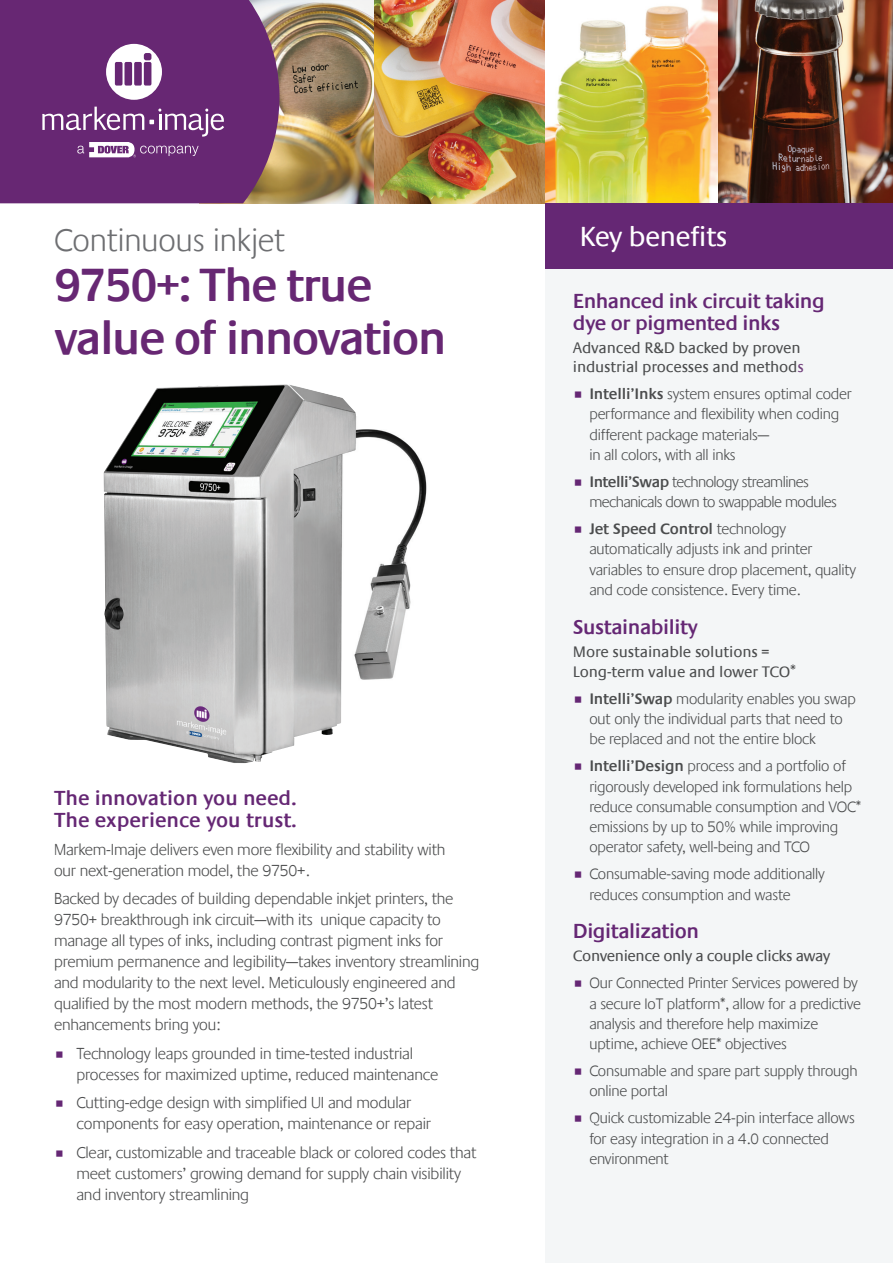
<style>
.page{position:relative;width:893px;height:1263px;background:#fff}
.page>*{position:absolute;margin:0;border:0;box-sizing:border-box;transform-origin:0 0}
.t1{font:600 48px/52.9px "Praxis LT";letter-spacing:-.035em;color:#672773}
.t2{font:300 33px "Praxis LT";color:#6e6f72}
.t3{font:28.5px "Praxis LT";letter-spacing:-.025em;color:#fff}
.t4{font:600 21px/22.5px "Praxis LT";letter-spacing:-.02em;color:#652774}
.t5{font:600 21px/22.5px "Praxis LT";color:#652774}
.t6{font:300 16.5px/21px "Praxis LT";letter-spacing:-.01em;color:#4b4c4d}
.t7{font:300 15.75px/20.2px "Praxis LT";letter-spacing:-.01em;color:#4b4c4d}
.t8{font:15.75px/18.8px "Praxis LT";letter-spacing:-.01em;color:#4b4c4d}
.t9{font:300 15.75px/20.2px "Praxis LT";letter-spacing:-.03em;color:#4b4c4d}
.s1{color:#72407d}
.s2{font-weight:600}
.s3{font-weight:300;font-size:17.25px}
</style>
<div class="page">
<img style="left:373px;top:0;width:173px;height:203px">
<img style="left:279px;top:0;width:94px;height:203px">
<div style="left:0;top:0;width:279px;height:203px;background:#672773"></div>
<div style="left:546px;top:267px;width:347px;height:996px;background:#f4f6f7"></div>
<img style="left:546px;top:0;width:173px;height:203px">
<img style="left:719px;top:0;width:174px;height:203px">
<div style="left:546px;top:203px;width:347px;height:66px;background:#652774"></div>
<img style="left:103px;top:384px;width:324px;height:379px">
<svg style="left:106px;top:44px;width:56px;height:56px"></svg>
<svg style="left:42px;top:107px;width:182px;height:50px;background:#834e8c"></svg>
<h2 class="t2" style="left:54px;top:222px;width:233px">Continuous inkjet</h2>
<h3 class="t3" style="left:580px;top:221px;width:149px">Key benefits</h3>
<h1 class="t1" style="left:54px;top:259px;width:394px">9750+: The true value of innovation</h1>
<h3 class="t5" style="left:54px;top:787px;width:244px">The innovation you need.<br>The experience you trust.</h3>
<p class="t6" style="left:54px;top:839px;width:393px">Markem-Imaje delivers even more flexibility and stability with our next-generation model, the 9750+.</p>
<p class="t6" style="left:54px;top:888px;width:427px">Backed by decades of building dependable inkjet printers, the 9750+ breakthrough ink circuit—with its unique capacity to manage all types of inks, including contrast pigment inks for premium permanence and legibility—takes inventory streamlining and modularity to the next level. Meticulously engineered and qualified by the most modern methods, the 9750+’s latest enhancements bring you:</p>
<p class="t6" style="left:76px;top:1043px;width:363px">Technology leaps grounded in time-tested industrial processes for maximized uptime, reduced maintenance</p>
<p class="t6" style="left:76px;top:1092px;width:356px">Cutting-edge design with simplified UI and modular components for easy operation, maintenance or repair</p>
<p class="t6" style="left:76px;top:1142px;width:402px">Clear, customizable and traceable black or colored codes that meet customers’ growing demand for supply chain visibility and inventory streamlining</p>
<h3 class="t4" style="left:573px;top:290px;width:253px">Enhanced ink circuit taking dye or pigmented inks</h3>
<p class="t8" style="left:573px;top:339px;width:233px">Advanced R&amp;D backed by proven industrial processes and method<span class="s1">s</span></p>
<p class="t7" style="left:589px;top:384px;width:264px"><span class="s2">Intelli’Inks</span> system ensures optimal coder performance and flexibility when coding different package materials—<br>in all colors, with all inks</p>
<p class="t9" style="left:589px;top:472px;width:249px"><span class="s2">Intelli’Swap</span> technology streamlines mechanicals down to swappable modules</p>
<p class="t7" style="left:589px;top:519px;width:268px"><span class="s2">Jet Speed Control</span> technology automatically adjusts ink and printer variables to ensure drop placement, quality and code consistence. Every time.</p>
<h3 class="t4" style="left:573px;top:615px;width:127px">Sustainability</h3>
<p class="t8" style="left:573px;top:641px;width:225px;line-height:20.2px">More sustainable solutions =<br>Long-term value and lower TCO<span class="s3">*</span></p>
<p class="t7" style="left:589px;top:689px;width:268px"><span class="s2">Intelli’Swap</span> modularity enables you swap out only the individual parts that need to be replaced and not the entire block</p>
<p class="t7" style="left:589px;top:756px;width:273px"><span class="s2">Intelli’Design</span> process and a portfolio of rigorously developed ink formulations help reduce consumable consumption and VOC* emissions by up to 50% while improving operator safety, well-being and TCO</p>
<p class="t7" style="left:589px;top:864px;width:237px">Consumable-saving mode additionally reduces consumption and waste</p>
<h3 class="t4" style="left:573px;top:920px;width:128px">Digitalization</h3>
<p class="t8" style="left:573px;top:947px;width:259px">Convenience only a couple clicks away</p>
<p class="t7" style="left:589px;top:973px;width:273px">Our Connected Printer Services powered by a secure IoT platform*, allow for a predictive analysis and therefore help maximize uptime, achieve OEE* objectives</p>
<p class="t7" style="left:589px;top:1061px;width:270px">Consumable and spare part supply through online portal</p>
<p class="t7" style="left:589px;top:1108px;width:267px">Quick customizable 24-pin interface allows for easy integration in a 4.0 connected environment</p>
</div>
